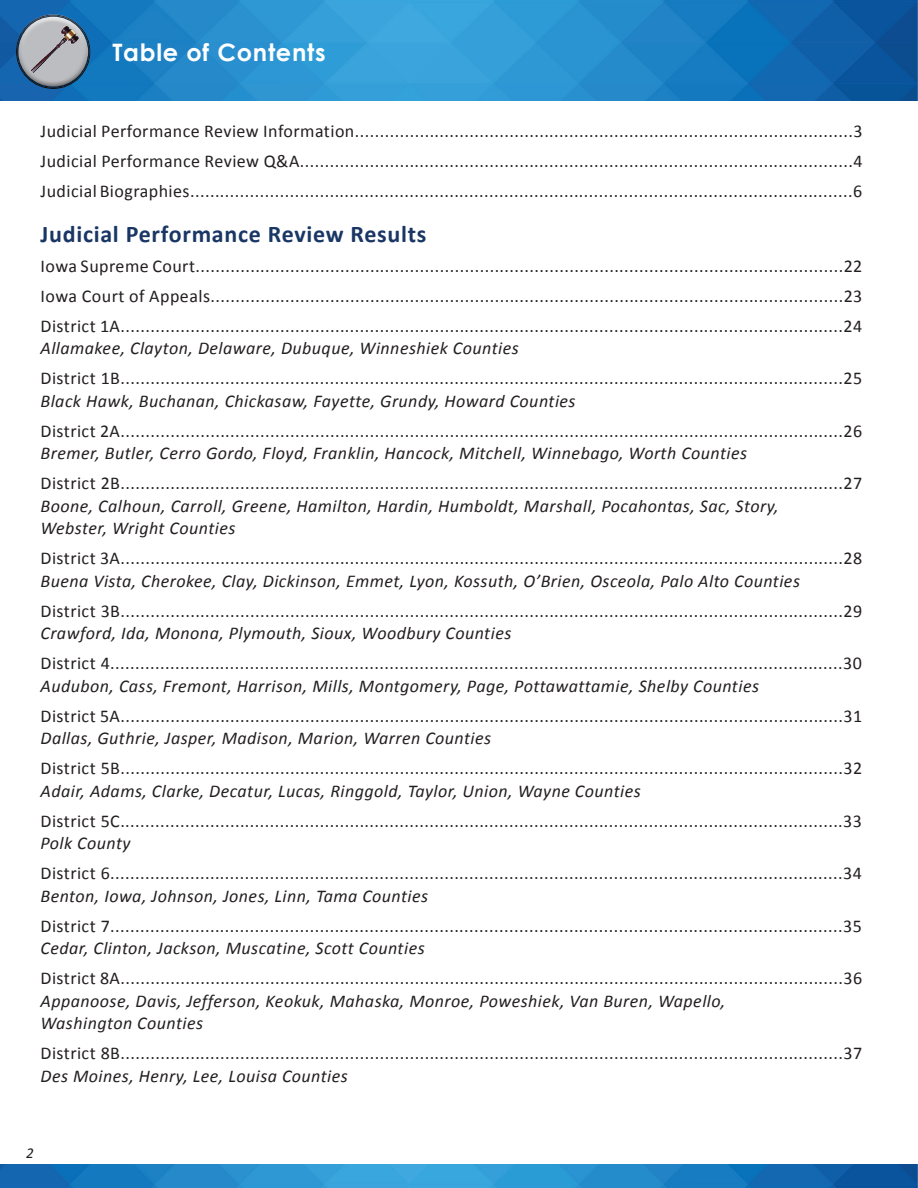
<style>
.page{position:relative;width:918px;height:1188px;background:#fff}
.page>*{position:absolute;margin:0;border:0;box-sizing:border-box;transform-origin:0 0}
.t1{font:700 24px "Calibri";letter-spacing:.03em;color:#193664}
.t2{font:700 24px "Century Gothic";letter-spacing:.03em;color:#fff}
.t3{font:18px/30px "Calibri";letter-spacing:.025em;color:#231f20;text-align:justify}
.t4{font:italic 18px/22.5px "Calibri";letter-spacing:.025em;color:#231f20}
.t5{font:italic 15px "Calibri";color:#231f20}
</style>
<div class="page">
<img style="left:0;top:0;width:918px;height:101px">
<div style="left:15px;top:13px;width:78px;height:38px;background:#fff;opacity:.75"></div>
<div style="left:15px;top:35px;width:78px;height:56px;background:#231f20;opacity:.75"></div>
<img style="left:24px;top:23px;width:58px;height:58px;border-radius:29px">
<img style="left:0;top:1165px;width:918px;height:23px">
<h1 class="t2" style="left:112px;top:34px;width:215px">Table of Contents</h1>
<p class="t3" style="left:40px;top:116px;width:824px">Judicial Performance Review Information....................................................................................................3<br>Judicial Performance Review Q&amp;A...............................................................................................................4<br>Judicial Biographies.....................................................................................................................................6</p>
<h1 class="t1" style="left:40px;top:218px;width:387px">Judicial Performance Review Results</h1>
<p class="t3" style="left:40px;top:251px;width:823px">Iowa Supreme Court..................................................................................................................................22<br>Iowa Court of Appeals...............................................................................................................................23<br>District 1A.................................................................................................................................................24</p>
<p class="t4" style="left:40px;top:336px;width:480px">Allamakee, Clayton, Delaware, Dubuque, Winneshiek Counties</p>
<p class="t3" style="left:40px;top:363px;width:823px">District 1B.................................................................................................................................................25</p>
<p class="t4" style="left:40px;top:389px;width:537px">Black Hawk, Buchanan, Chickasaw, Fayette, Grundy, Howard Counties</p>
<p class="t3" style="left:40px;top:416px;width:823px">District 2A.................................................................................................................................................26</p>
<p class="t4" style="left:40px;top:441px;width:708px">Bremer, Butler, Cerro Gordo, Floyd, Franklin, Hancock, Mitchell, Winnebago, Worth Counties</p>
<p class="t3" style="left:40px;top:468px;width:823px">District 2B.................................................................................................................................................27</p>
<p class="t4" style="left:40px;top:494px;width:740px">Boone, Calhoun, Carroll, Greene, Hamilton, Hardin, Humboldt, Marshall, Pocahontas, Sac, Story,<br>Webster, Wright Counties</p>
<p class="t3" style="left:40px;top:543px;width:823px">District 3A.................................................................................................................................................28</p>
<p class="t4" style="left:40px;top:569px;width:761px">Buena Vista, Cherokee, Clay, Dickinson, Emmet, Lyon, Kossuth, O’Brien, Osceola, Palo Alto Counties</p>
<p class="t3" style="left:40px;top:596px;width:823px">District 3B.................................................................................................................................................29</p>
<p class="t4" style="left:40px;top:621px;width:472px">Crawford, Ida, Monona, Plymouth, Sioux, Woodbury Counties</p>
<p class="t3" style="left:40px;top:648px;width:823px">District 4...................................................................................................................................................30</p>
<p class="t4" style="left:40px;top:674px;width:720px">Audubon, Cass, Fremont, Harrison, Mills, Montgomery, Page, Pottawattamie, Shelby Counties</p>
<p class="t3" style="left:40px;top:701px;width:823px">District 5A.................................................................................................................................................31</p>
<p class="t4" style="left:40px;top:726px;width:452px">Dallas, Guthrie, Jasper, Madison, Marion, Warren Counties</p>
<p class="t3" style="left:40px;top:753px;width:823px">District 5B.................................................................................................................................................32</p>
<p class="t4" style="left:40px;top:779px;width:602px">Adair, Adams, Clarke, Decatur, Lucas, Ringgold, Taylor, Union, Wayne Counties</p>
<p class="t3" style="left:40px;top:806px;width:823px">District 5C.................................................................................................................................................33</p>
<p class="t4" style="left:40px;top:831px;width:92px">Polk County</p>
<p class="t3" style="left:40px;top:858px;width:823px">District 6...................................................................................................................................................34</p>
<p class="t4" style="left:40px;top:884px;width:389px">Benton, Iowa, Johnson, Jones, Linn, Tama Counties</p>
<p class="t3" style="left:40px;top:911px;width:823px">District 7...................................................................................................................................................35</p>
<p class="t4" style="left:40px;top:936px;width:386px">Cedar, Clinton, Jackson, Muscatine, Scott Counties</p>
<p class="t3" style="left:40px;top:963px;width:823px">District 8A.................................................................................................................................................36</p>
<p class="t4" style="left:40px;top:989px;width:686px">Appanoose, Davis, Jefferson, Keokuk, Mahaska, Monroe, Poweshiek, Van Buren, Wapello,<br>Washington Counties</p>
<p class="t3" style="left:40px;top:1038px;width:823px">District 8B.................................................................................................................................................37</p>
<p class="t4" style="left:40px;top:1064px;width:309px">Des Moines, Henry, Lee, Louisa Counties</p>
<p class="t5" style="left:26px;top:1143px;width:9px">2</p>
</div>
